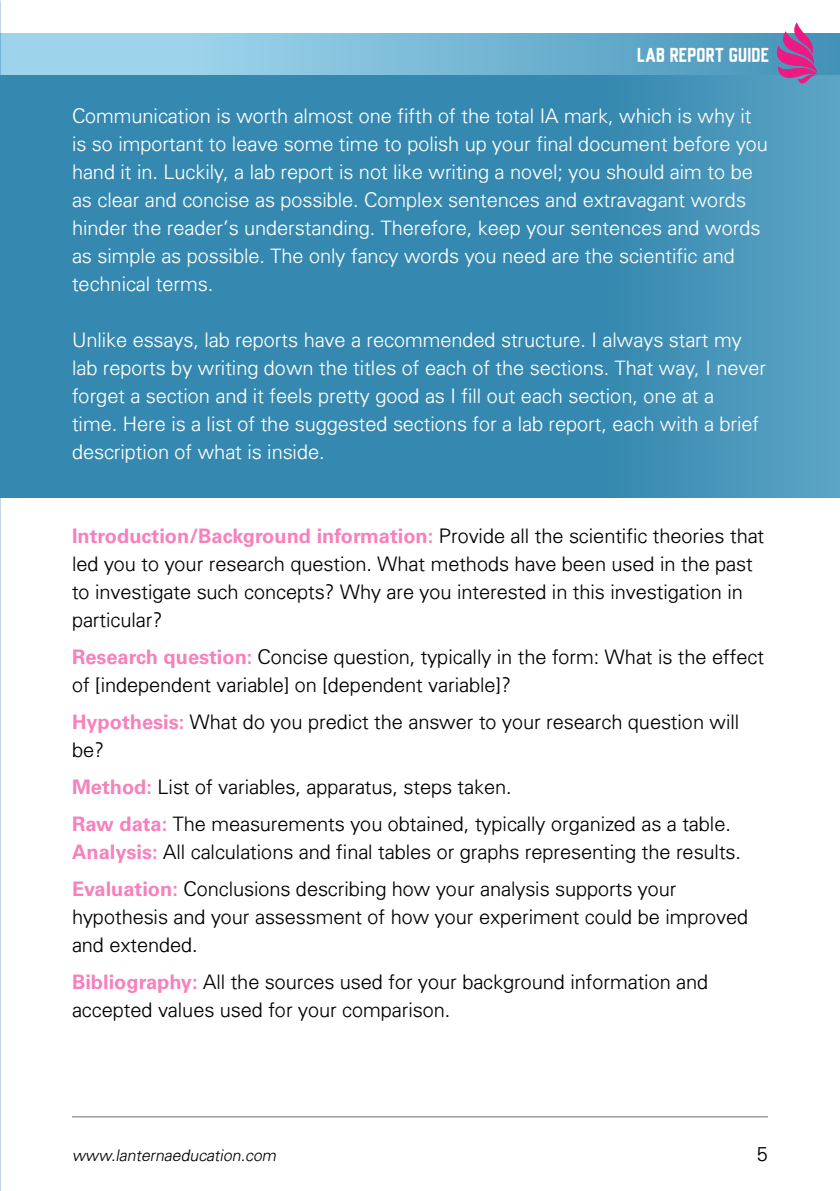
<style>
.page{position:relative;width:840px;height:1191px;background:#fff}
.page>*{position:absolute;margin:0;border:0;box-sizing:border-box;transform-origin:0 0}
.t1{font:300 20px/28px "Univers";color:#000}
.t2{font:300 20px/28px "Univers";color:#fff}
.t3{font:700 20px "Univers LT Std";color:#f780bd}
.t4{font:18px "Universal Knowledge";color:#fff}
.t5{font:italic 300 16px "Univers";color:#000}
.s1{font-family:"Univers";font-weight:300;color:#000}
.s2{font-family:"Univers LT Std";font-weight:700;color:#f780bd}
</style>
<div class="page">
<hr style="left:72px;top:1116px;width:696px;height:1px;background:#6e6d6c">
<div style="left:0;top:34px;width:840px;height:41px;background:linear-gradient(to right,#acdff4,#4896ba)"></div>
<hr style="left:0;top:0;width:1px;height:957px;background:#9dd4eb">
<svg style="left:0;top:75px;width:840px;height:423px;background:#3a8bb2"></svg>
<svg style="left:777px;top:23px;width:39px;height:60px;background:#b965a7"></svg>
<p class="t4" style="left:637px;top:44px;width:134px">LAB REPORT GUIDE</p>
<p class="t2" style="left:72px;top:101px;width:697px">Communication is worth almost one fifth of the total IA mark, which is why it is so important to leave some time to polish up your final document before you hand it in. Luckily, a lab report is not like writing a novel; you should aim to be as clear and concise as possible. Complex sentences and extravagant words hinder the reader’s understanding. Therefore, keep your sentences and words as simple as possible. The only fancy words you need are the scientific and technical terms.</p>
<p class="t2" style="left:72px;top:325px;width:695px">Unlike essays, lab reports have a recommended structure. I always start my lab reports by writing down the titles of each of the sections. That way, I never forget a section and it feels pretty good as I fill out each section, one at a<br>time. Here is a list of the suggested sections for a lab report, each with a brief description of what is inside.</p>
<p class="t3" style="left:72px;top:524px;width:693px">Introduction/Background information: <span class="s1">Provide all the scientific theories that</span></p>
<p class="t1" style="left:72px;top:549px;width:682px">led you to your research question. What methods have been used in the past to investigate such concepts? Why are you interested in this investigation in particular?</p>
<p class="t1" style="left:72px;top:642px;width:693px"><span class="s2">Research question:</span> Concise question, typically in the form: What is the effect of [independent variable] on [dependent variable]?</p>
<p class="t1" style="left:72px;top:707px;width:668px"><span class="s2">Hypothesis:</span> What do you predict the answer to your research question will be?</p>
<p class="t1" style="left:72px;top:768px;width:660px;line-height:37px"><span class="s2">Method:</span> List of variables, apparatus, steps taken.<br><span class="s2">Raw data:</span> The measurements you obtained, typically organized as a table.</p>
<p class="t1" style="left:72px;top:833px;width:670px;line-height:37px"><span class="s2">Analysis:</span> All calculations and final tables or graphs representing the results.<br><span class="s2">Evaluation:</span> Conclusions describing how your analysis supports your</p>
<p class="t1" style="left:72px;top:902px;width:677px">hypothesis and your assessment of how your experiment could be improved and extended.</p>
<p class="t1" style="left:72px;top:967px;width:637px"><span class="s2">Bibliography:</span> All the sources used for your background information and accepted values used for your comparison.</p>
<p class="t5" style="left:72px;top:1145px;width:209px">www.lanternaeducation.com</p>
<p class="t1" style="left:756px;top:1139px;width:13px">5</p>
</div>
